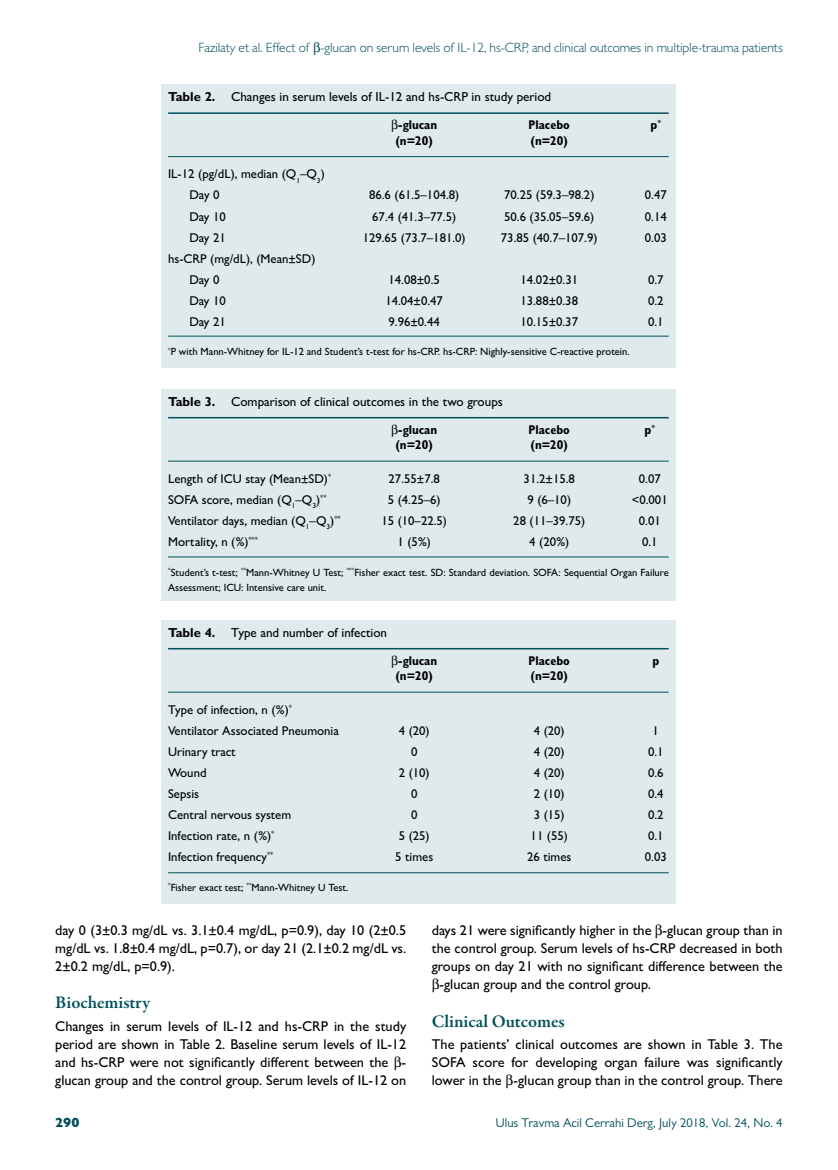
<style>
.page{position:relative;width:838px;height:1170px;background:#fff}
.page>*{position:absolute;margin:0;border:0;box-sizing:border-box;transform-origin:0 0}
.t1{font:600 18px "Garamond Premr Pro";color:#004f5a}
.t2{font:500 14.25px/18.1px "Gill Sans MT Pro";color:#000;text-align:justify}
.t3{font:300 13.5px "Gill Sans MT Pro";letter-spacing:-.005em;color:#004f5a}
.t4{font:800 13.5px "Gill Sans MT Pro";color:#004f5a}
.t5{font:500 13.05px "Gill Sans MT Pro";color:#000}
.t6{font:500 12.75px/21px "Gill Sans MT Pro";color:#000}
.t7{font:700 condensed 12.75px "Gill Sans MT Pro";color:#000}
.t8{font:12.75px "Gill Sans MT Pro";color:#004f5a}
.t9{font:500 10.5px/15px "Gill Sans MT Pro";color:#000}
.s1{font-weight:700}
</style>
<div class="page">
<div style="left:162px;top:85px;width:514px;height:283px;background:#deeaec"></div>
<hr style="left:168px;top:112px;width:500px;height:2px;background:#004f5a">
<hr style="left:168px;top:156px;width:500px;height:1px;background:#004f5a">
<hr style="left:168px;top:336px;width:500px;height:1px;background:#004f5a">
<div style="left:162px;top:389px;width:514px;height:211px;background:#deeaec"></div>
<hr style="left:168px;top:417px;width:500px;height:1px;background:#004f5a">
<hr style="left:168px;top:460px;width:500px;height:1px;background:#004f5a">
<hr style="left:168px;top:556px;width:500px;height:1px;background:#004f5a">
<div style="left:162px;top:620px;width:514px;height:283px;background:#deeaec"></div>
<hr style="left:168px;top:648px;width:500px;height:1px;background:#004f5a">
<hr style="left:168px;top:691px;width:500px;height:1px;background:#004f5a">
<hr style="left:168px;top:872px;width:500px;height:1px;background:#004f5a">
<p class="t3" style="left:199px;top:39px;width:585px">Fazilaty et al. Effect of -glucan on serum levels of IL-12, hs-CRP, and clinical outcomes in multiple-trauma patients</p>
<p class="t5" style="left:168px;top:89px;width:384px"><span class="s1">Table 2.</span> Changes in serum levels of IL-12 and hs-CRP in study period</p>
<p class="t7" style="left:398px;top:117px;width:40px">-glucan</p>
<p class="t7" style="left:528px;top:117px;width:43px">Placebo</p>
<p class="t7" style="left:650px;top:117px;width:12px">p<sup>*</sup></p>
<p class="t7" style="left:395px;top:133px;width:39px">(n=20)</p>
<p class="t7" style="left:530px;top:133px;width:39px">(n=20)</p>
<p class="t6" style="left:189px;top:163px;width:137px;text-indent:-21px">IL-12 (pg/dL), median (Q<sub>1</sub>–Q<sub>3</sub>)<br>Day 0</p>
<p class="t6" style="left:369px;top:184px;width:92px">86.6 (61.5–104.8)</p>
<p class="t6" style="left:504px;top:184px;width:92px">70.25 (59.3–98.2)</p>
<p class="t6" style="left:645px;top:184px;width:23px">0.47</p>
<p class="t6" style="left:189px;top:205px;width:38px">Day 10</p>
<p class="t6" style="left:372px;top:205px;width:85px">67.4 (41.3–77.5)</p>
<p class="t6" style="left:504px;top:205px;width:92px">50.6 (35.05–59.6)</p>
<p class="t6" style="left:645px;top:205px;width:23px">0.14</p>
<p class="t6" style="left:189px;top:226px;width:38px">Day 21</p>
<p class="t6" style="left:363px;top:226px;width:105px">129.65 (73.7–181.0)</p>
<p class="t6" style="left:501px;top:226px;width:98px">73.85 (40.7–107.9)</p>
<p class="t6" style="left:645px;top:226px;width:23px">0.03</p>
<p class="t6" style="left:189px;top:247px;width:128px;text-indent:-21px">hs-CRP (mg/dL), (Mean±SD)<br>Day 0</p>
<p class="t6" style="left:388px;top:268px;width:53px">14.08±0.5</p>
<p class="t6" style="left:520px;top:268px;width:59px">14.02±0.31</p>
<p class="t6" style="left:648px;top:268px;width:17px">0.7</p>
<p class="t6" style="left:189px;top:289px;width:38px">Day 10</p>
<p class="t6" style="left:385px;top:289px;width:59px">14.04±0.47</p>
<p class="t6" style="left:520px;top:289px;width:59px">13.88±0.38</p>
<p class="t6" style="left:648px;top:289px;width:17px">0.2</p>
<p class="t6" style="left:189px;top:310px;width:38px">Day 21</p>
<p class="t6" style="left:388px;top:310px;width:53px">9.96±0.44</p>
<p class="t6" style="left:520px;top:310px;width:59px">10.15±0.37</p>
<p class="t6" style="left:648px;top:310px;width:17px">0.1</p>
<p class="t9" style="left:168px;top:344px;width:463px"><sup>*</sup>P with Mann-Whitney for IL-12 and Student’s t-test for hs-CRP. hs-CRP: Nighly-sensitive C-reactive protein.</p>
<p class="t5" style="left:168px;top:393px;width:336px"><span class="s1">Table 3.</span> Comparison of clinical outcomes in the two groups</p>
<p class="t7" style="left:398px;top:422px;width:40px">-glucan</p>
<p class="t7" style="left:528px;top:422px;width:43px">Placebo</p>
<p class="t7" style="left:644px;top:422px;width:12px">p<sup>*</sup></p>
<p class="t7" style="left:395px;top:437px;width:39px">(n=20)</p>
<p class="t7" style="left:530px;top:437px;width:39px">(n=20)</p>
<p class="t6" style="left:168px;top:468px;width:164px">Length of ICU stay (Mean±SD)<sup>*</sup></p>
<p class="t6" style="left:388px;top:468px;width:53px">27.55±7.8</p>
<p class="t6" style="left:523px;top:468px;width:53px">31.2±15.8</p>
<p class="t6" style="left:639px;top:468px;width:23px">0.07</p>
<p class="t6" style="left:168px;top:489px;width:160px">SOFA score, median (Q<sub>1</sub>–Q<sub>3</sub>)<sup>**</sup></p>
<p class="t6" style="left:388px;top:489px;width:54px">5 (4.25–6)</p>
<p class="t6" style="left:527px;top:489px;width:45px">9 (6–10)</p>
<p class="t6" style="left:632px;top:489px;width:37px">&lt;0.001</p>
<p class="t6" style="left:168px;top:510px;width:174px">Ventilator days, median (Q<sub>1</sub>–Q<sub>3</sub>)<sup>**</sup></p>
<p class="t6" style="left:381px;top:510px;width:67px">15 (10–22.5)</p>
<p class="t6" style="left:513px;top:510px;width:73px">28 (11–39.75)</p>
<p class="t6" style="left:639px;top:510px;width:23px">0.01</p>
<p class="t6" style="left:168px;top:531px;width:91px">Mortality, n (%)<sup>***</sup></p>
<p class="t6" style="left:397px;top:531px;width:35px">1 (5%)</p>
<p class="t6" style="left:529px;top:531px;width:41px">4 (20%)</p>
<p class="t6" style="left:642px;top:531px;width:17px">0.1</p>
<p class="t9" style="left:168px;top:564px;width:502px"><sup>*</sup>Student’s t-test; <sup>**</sup>Mann-Whitney U Test; <sup>***</sup>Fisher exact test. SD: Standard deviation. SOFA: Sequential Organ Failure<br>Assessment; ICU: Intensive care unit.</p>
<p class="t5" style="left:168px;top:624px;width:220px"><span class="s1">Table 4.</span> Type and number of infection</p>
<p class="t7" style="left:398px;top:653px;width:40px">-glucan</p>
<p class="t7" style="left:528px;top:653px;width:43px">Placebo</p>
<p class="t7" style="left:652px;top:653px;width:8px">p</p>
<p class="t7" style="left:395px;top:668px;width:39px">(n=20)</p>
<p class="t7" style="left:530px;top:668px;width:39px">(n=20)</p>
<p class="t6" style="left:168px;top:699px;width:172px">Type of infection, n (%)<sup>*<br></sup>Ventilator Associated Pneumonia</p>
<p class="t6" style="left:399px;top:720px;width:32px">4 (20)</p>
<p class="t6" style="left:534px;top:720px;width:32px">4 (20)</p>
<p class="t6" style="left:652px;top:720px;width:8px">1</p>
<p class="t6" style="left:168px;top:741px;width:69px">Urinary tract</p>
<p class="t6" style="left:411px;top:741px;width:8px">0</p>
<p class="t6" style="left:534px;top:741px;width:32px">4 (20)</p>
<p class="t6" style="left:648px;top:741px;width:17px">0.1</p>
<p class="t6" style="left:168px;top:762px;width:40px">Wound</p>
<p class="t6" style="left:399px;top:762px;width:32px">2 (10)</p>
<p class="t6" style="left:534px;top:762px;width:32px">4 (20)</p>
<p class="t6" style="left:648px;top:762px;width:17px">0.6</p>
<p class="t6" style="left:168px;top:783px;width:32px">Sepsis</p>
<p class="t6" style="left:411px;top:783px;width:8px">0</p>
<p class="t6" style="left:534px;top:783px;width:32px">2 (10)</p>
<p class="t6" style="left:648px;top:783px;width:17px">0.4</p>
<p class="t6" style="left:168px;top:804px;width:125px">Central nervous system</p>
<p class="t6" style="left:411px;top:804px;width:8px">0</p>
<p class="t6" style="left:534px;top:804px;width:32px">3 (15)</p>
<p class="t6" style="left:648px;top:804px;width:17px">0.2</p>
<p class="t6" style="left:168px;top:825px;width:108px">Infection rate, n (%)<sup>*</sup></p>
<p class="t6" style="left:399px;top:825px;width:32px">5 (25)</p>
<p class="t6" style="left:530px;top:825px;width:39px">11 (55)</p>
<p class="t6" style="left:648px;top:825px;width:17px">0.1</p>
<p class="t6" style="left:168px;top:846px;width:107px">Infection frequency<sup>**</sup></p>
<p class="t6" style="left:395px;top:846px;width:39px">5 times</p>
<p class="t6" style="left:527px;top:846px;width:46px">26 times</p>
<p class="t6" style="left:645px;top:846px;width:23px">0.03</p>
<p class="t9" style="left:168px;top:879px;width:182px"><sup>*</sup>Fisher exact test; <sup>**</sup>Mann-Whitney U Test.</p>
<p class="t2" style="left:55px;top:920px;width:352px">day 0 (3±0.3 mg/dL vs. 3.1±0.4 mg/dL, p=0.9), day 10 (2±0.5 mg/dL vs. 1.8±0.4 mg/dL, p=0.7), or day 21 (2.1±0.2 mg/dL vs.<br>2±0.2 mg/dL, p=0.9).</p>
<h1 class="t1" style="left:55px;top:991px;width:96px">Biochemistry</h1>
<p class="t2" style="left:55px;top:1016px;width:352px">Changes in serum levels of IL-12 and hs-CRP in the study period are shown in Table 2. Baseline serum levels of IL-12 and hs-CRP were not significantly different between the - glucan group and the control group. Serum levels of IL-12 on</p>
<p class="t2" style="left:432px;top:920px;width:352px">days 21 were significantly higher in the -glucan group than in</p>
<p class="t2" style="left:432px;top:938px;width:352px">the control group. Serum levels of hs-CRP decreased in both</p>
<p class="t2" style="left:432px;top:956px;width:352px">groups on day 21 with no significant difference between the</p>
<p class="t2" style="left:439px;top:975px;width:213px">-glucan group and the control group.</p>
<h1 class="t1" style="left:432px;top:1009px;width:135px">Clinical Outcomes</h1>
<p class="t2" style="left:432px;top:1034px;width:352px">The patients’ clinical outcomes are shown in Table 3. The SOFA score for developing organ failure was significantly lower in the -glucan group than in the control group. There</p>
<p class="t4" style="left:55px;top:1114px;width:26px">290</p>
<p class="t8" style="left:496px;top:1115px;width:288px">Ulus Travma Acil Cerrahi Derg, July 2018, Vol. 24, No. 4</p>
</div>
